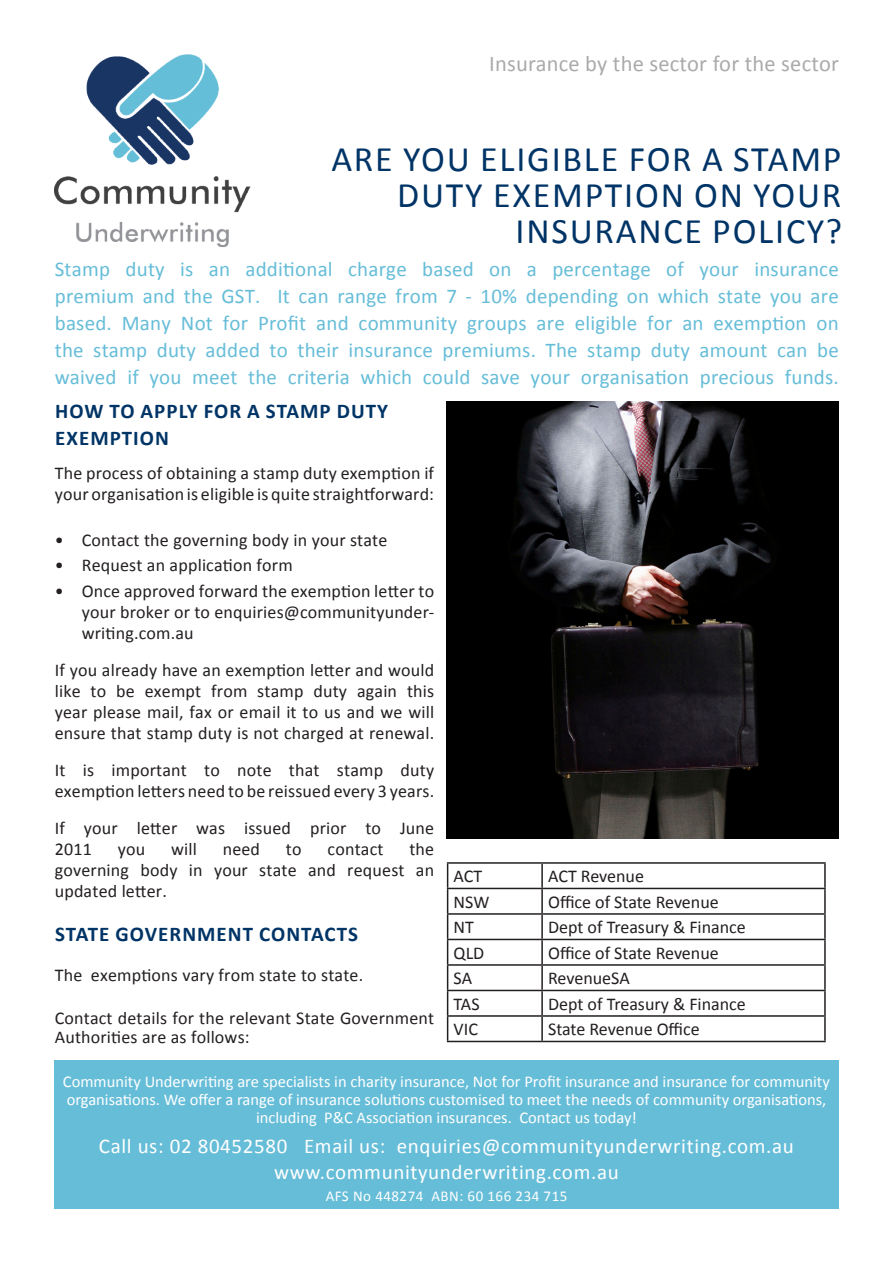
<style>
.page{position:relative;width:893px;height:1263px;background:#fff}
.page>*{position:absolute;margin:0;border:0;box-sizing:border-box;transform-origin:0 0}
.t1{font:36px/36px "Calibri";letter-spacing:.05em;color:#003466;text-align:right}
.t2{font:22.5px "Calibri";letter-spacing:.01em;color:#aaaaac}
.t3{font:21px/27px "Calibri";letter-spacing:.01em;color:#66bdd8;text-align:justify}
.t4{font:21px "Calibri";letter-spacing:.03em;color:#fff}
.t5{font:700 21px/27px "Calibri";letter-spacing:.05em;color:#003466}
.t6{font:18px/21px "Calibri";letter-spacing:.01em;color:#231f20}
.t7{font:16.5px/18px "Calibri";color:#fff;text-align:center}
.t8{font:15px "Calibri";letter-spacing:.03em;color:#fff}
</style>
<div class="page">
<img style="left:54px;top:54px;width:196px;height:193px">
<hr style="left:447px;top:862px;width:95px;height:2px;background:#231f20">
<hr style="left:542px;top:862px;width:284px;height:2px;background:#231f20">
<hr style="left:541px;top:864px;width:2px;height:24px;background:#231f20">
<hr style="left:824px;top:864px;width:2px;height:24px;background:#231f20">
<hr style="left:447px;top:888px;width:95px;height:1px;background:#231f20">
<hr style="left:542px;top:888px;width:284px;height:1px;background:#231f20">
<hr style="left:541px;top:889px;width:2px;height:24px;background:#231f20">
<hr style="left:824px;top:889px;width:2px;height:24px;background:#231f20">
<hr style="left:447px;top:913px;width:95px;height:2px;background:#231f20">
<hr style="left:542px;top:913px;width:284px;height:2px;background:#231f20">
<hr style="left:541px;top:915px;width:2px;height:24px;background:#231f20">
<hr style="left:824px;top:915px;width:2px;height:24px;background:#231f20">
<hr style="left:447px;top:939px;width:95px;height:1px;background:#231f20">
<hr style="left:542px;top:939px;width:284px;height:1px;background:#231f20">
<hr style="left:541px;top:940px;width:2px;height:24px;background:#231f20">
<hr style="left:824px;top:940px;width:2px;height:24px;background:#231f20">
<hr style="left:447px;top:964px;width:95px;height:2px;background:#231f20">
<hr style="left:542px;top:964px;width:284px;height:2px;background:#231f20">
<hr style="left:541px;top:966px;width:2px;height:24px;background:#231f20">
<hr style="left:824px;top:966px;width:2px;height:24px;background:#231f20">
<hr style="left:447px;top:990px;width:95px;height:1px;background:#231f20">
<hr style="left:542px;top:990px;width:284px;height:1px;background:#231f20">
<hr style="left:541px;top:991px;width:2px;height:24px;background:#231f20">
<hr style="left:824px;top:991px;width:2px;height:24px;background:#231f20">
<hr style="left:447px;top:1015px;width:95px;height:2px;background:#231f20">
<svg style="left:447px;top:864px;width:1px;height:177px"></svg>
<hr style="left:542px;top:1015px;width:284px;height:2px;background:#231f20">
<hr style="left:541px;top:1017px;width:2px;height:24px;background:#231f20">
<hr style="left:824px;top:1017px;width:2px;height:24px;background:#231f20">
<hr style="left:447px;top:1041px;width:95px;height:1px;background:#231f20">
<hr style="left:542px;top:1041px;width:284px;height:1px;background:#231f20">
<div style="left:54px;top:1061px;width:785px;height:148px;background:#66bdd8"></div>
<img style="left:447px;top:402px;width:392px;height:436px">
<p class="t2" style="left:489px;top:49px;width:351px">Insurance by the sector for the sector</p>
<p class="t1" style="left:331px;top:142px;width:512px">ARE YOU ELIGIBLE FOR A STAMP<br>DUTY EXEMPTION ON YOUR<br>INSURANCE POLICY?</p>
<p class="t3" style="left:55px;top:255px;width:786px">Stamp duty is an additional charge based on a percentage of your insurance premium and the GST. It can range from 7 - 10% depending on which state you are based. Many Not for Profit and community groups are eligible for an exemption on the stamp duty added to their insurance premiums. The stamp duty amount can be waived if you meet the criteria which could save your organisation precious funds.</p>
<p class="t5" style="left:55px;top:397px;width:334px">HOW TO APPLY FOR A STAMP DUTY<br>EXEMPTION</p>
<p class="t6" style="left:55px;top:462px;width:381px">The process of obtaining a stamp duty exemption if your organisation is eligible is quite straightforward:</p>
<p class="t6" style="left:55px;top:530px;width:334px">• Contact the governing body in your state</p>
<p class="t6" style="left:55px;top:555px;width:240px">• Request an application form</p>
<p class="t6" style="left:82px;top:580px;width:354px;text-align:justify;text-indent:-27px">• Once approved forward the exemption letter to your broker or to enquiries@communityunder&shy;writing.com.au</p>
<p class="t6" style="left:55px;top:659px;width:381px;text-align:justify">If you already have an exemption letter and would like to be exempt from stamp duty again this year please mail, fax or email it to us and we will ensure that stamp duty is not charged at renewal.</p>
<p class="t6" style="left:55px;top:760px;width:381px">It is important to note that stamp duty exemption letters need to be reissued every 3 years.</p>
<p class="t6" style="left:55px;top:818px;width:381px">If your letter was issued prior to June<br>2011</p>
<p class="t6" style="left:55px;top:839px;width:381px;text-align:justify;text-indent:355px">the governing body in your state and request an updated letter.</p>
<p class="t5" style="left:55px;top:920px;width:304px">STATE GOVERNMENT CONTACTS</p>
<p class="t6" style="left:55px;top:964px;width:310px">The exemptions vary from state to state.</p>
<p class="t6" style="left:55px;top:1008px;width:381px;line-height:19.5px">Contact details for the relevant State Government<br>Authorities are as follows:</p>
<p class="t6" style="left:118px;top:839px;width:29px">you</p>
<p class="t6" style="left:171px;top:839px;width:27px">will</p>
<p class="t6" style="left:223px;top:839px;width:39px">need</p>
<p class="t6" style="left:286px;top:839px;width:17px">to</p>
<p class="t6" style="left:328px;top:839px;width:57px">contact</p>
<p class="t6" style="left:454px;top:866px;width:30px">ACT</p>
<p class="t6" style="left:548px;top:866px;width:97px">ACT Revenue</p>
<p class="t6" style="left:454px;top:891px;width:37px">NSW</p>
<p class="t6" style="left:548px;top:891px;width:172px">Office of State Revenue</p>
<p class="t6" style="left:454px;top:917px;width:22px">NT</p>
<p class="t6" style="left:548px;top:917px;width:199px">Dept of Treasury &amp; Finance</p>
<p class="t6" style="left:454px;top:942px;width:32px">QLD</p>
<p class="t6" style="left:548px;top:942px;width:172px">Office of State Revenue</p>
<p class="t6" style="left:454px;top:968px;width:20px">SA</p>
<p class="t6" style="left:548px;top:968px;width:83px">RevenueSA</p>
<p class="t6" style="left:454px;top:993px;width:28px">TAS</p>
<p class="t6" style="left:548px;top:993px;width:199px">Dept of Treasury &amp; Finance</p>
<p class="t6" style="left:454px;top:1019px;width:26px">VIC</p>
<p class="t6" style="left:548px;top:1019px;width:153px">State Revenue Office</p>
<p class="t7" style="left:63px;top:1073px;width:768px">Community Underwriting are specialists in charity insurance, Not for Profit insurance and insurance for community organisations. We offer a range of insurance solutions customised to meet the needs of community organisations, including P&amp;C Association insurances. Contact us today!</p>
<p class="t4" style="left:99px;top:1133px;width:696px">Call us: 02 80452580 Email us: enquiries@communityunderwriting.com.au</p>
<p class="t4" style="left:274px;top:1158px;width:346px">www.communityunderwriting.com.au</p>
<p class="t8" style="left:326px;top:1186px;width:243px">AFS No 448274 ABN: 60 166 234 715</p>
</div>
